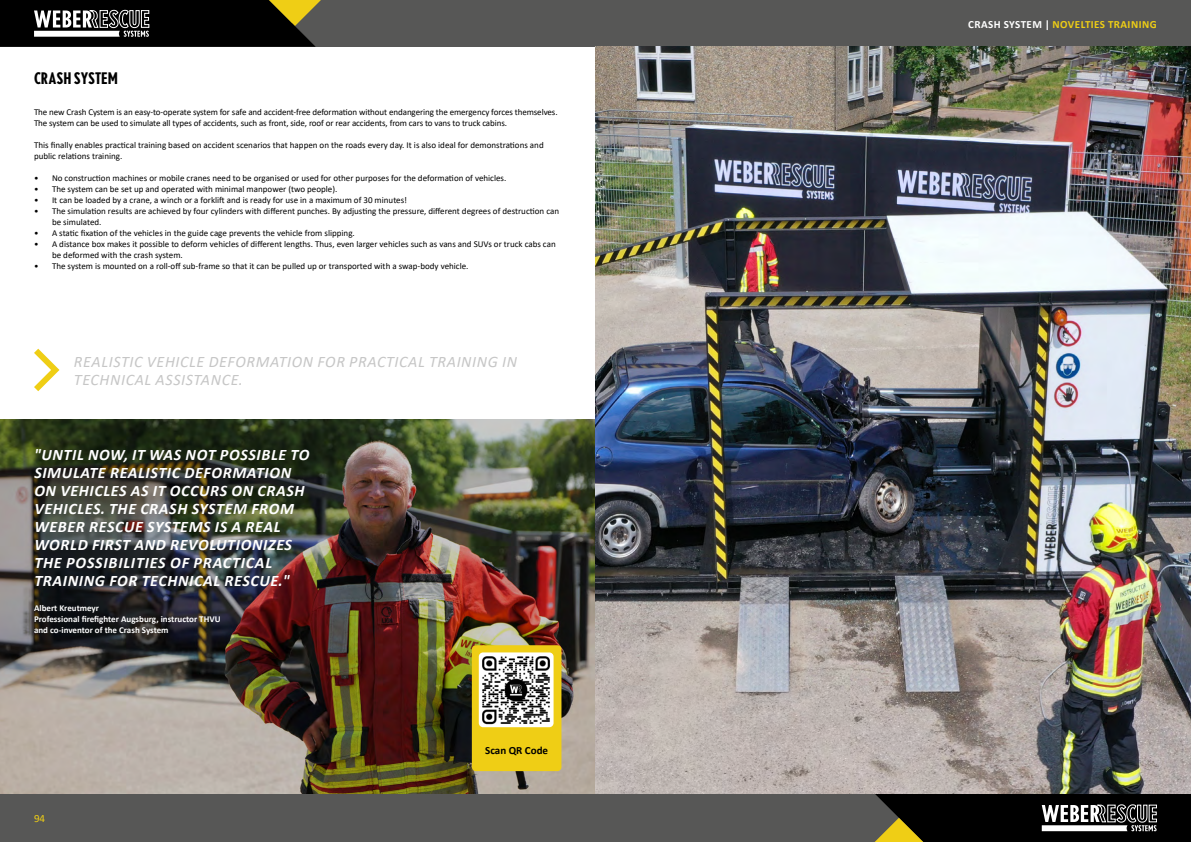
<style>
.page{position:relative;width:1191px;height:842px;background:#fff}
.page>*{position:absolute;margin:0;border:0;box-sizing:border-box;transform-origin:0 0}
.t1{font:italic 700 16px/18px "Calibri";letter-spacing:.04em;color:#fff}
.t2{font:italic 16px/18px "Calibri";letter-spacing:.04em;color:#c6c6c6}
.t3{font:700 condensed 16px "Nobel";letter-spacing:-.01em;color:#000}
.t4{font:700 11px "Calibri";letter-spacing:.04em;color:#efce15}
.t5{font:700 11px "Calibri";color:#000}
.t6{font:11px "Calibri";color:#efce15}
.t7{font:9px/11px "Calibri";color:#000}
.t8{font:700 9px/10.8px "Calibri";color:#fff}
.s1{color:#fff}
</style>
<div class="page">
<div style="left:0;top:0;width:1191px;height:47px;background:#575756"></div>
<div style="left:0;top:794px;width:1191px;height:48px;background:#575756"></div>
<img style="left:0;top:420px;width:595px;height:374px">
<div style="left:472px;top:645px;width:89px;height:126px;background:#efce15;border-radius:4px"></div>
<div style="left:36px;top:451px;width:286px;height:195px;background:#000;opacity:.3"></div>
<img style="left:479px;top:652px;width:74px;height:75px">
<svg style="left:0;top:0;width:321px;height:47px;background:#29271f"></svg>
<svg style="left:875px;top:794px;width:316px;height:48px;background:#26241d"></svg>
<svg style="left:34px;top:349px;width:25px;height:42px"></svg>
<img style="left:595px;top:47px;width:596px;height:747px">
<h1 class="t3" style="left:34px;top:69px;width:85px">CRASH SYSTEM</h1>
<p class="t7" style="left:34px;top:106px;width:525px">The new Crash Cystem is an easy-to-operate system for safe and accident-free deformation without endangering the emergency forces themselves.<br>The system can be used to simulate all types of accidents, such as front, side, roof or rear accidents, from cars to vans to truck cabins.</p>
<p class="t7" style="left:34px;top:139px;width:511px">This finally enables practical training based on accident scenarios that happen on the roads every day. It is also ideal for demonstrations and public relations training.</p>
<p class="t7" style="left:34px;top:172px;width:474px">• No construction machines or mobile cranes need to be organised or used for other purposes for the deformation of vehicles.</p>
<p class="t7" style="left:34px;top:183px;width:305px">• The system can be set up and operated with minimal manpower (two people).</p>
<p class="t7" style="left:34px;top:194px;width:375px">• It can be loaded by a crane, a winch or a forklift and is ready for use in a maximum of 30 minutes!</p>
<p class="t7" style="left:52px;top:205px;width:508px;text-indent:-18px">• The simulation results are achieved by four cylinders with different punches. By adjusting the pressure, different degrees of destruction can be simulated.</p>
<p class="t7" style="left:34px;top:227px;width:322px">• A static fixation of the vehicles in the guide cage prevents the vehicle from slipping.</p>
<p class="t7" style="left:52px;top:238px;width:505px;text-indent:-18px">• A distance box makes it possible to deform vehicles of different lengths. Thus, even larger vehicles such as vans and SUVs or truck cabs can be deformed with the crash system.</p>
<p class="t7" style="left:34px;top:260px;width:436px">• The system is mounted on a roll-off sub-frame so that it can be pulled up or transported with a swap-body vehicle.</p>
<h1 class="t2" style="left:74px;top:352px;width:445px">REALISTIC VEHICLE DEFORMATION FOR PRACTICAL TRAINING IN<br>TECHNICAL ASSISTANCE.</h1>
<p class="t1" style="left:34px;top:445px;width:277px">"UNTIL NOW, IT WAS NOT POSSIBLE TO<br>SIMULATE REALISTIC DEFORMATION<br>ON VEHICLES AS IT OCCURS ON CRASH<br>VEHICLES. THE CRASH SYSTEM FROM<br>WEBER RESCUE SYSTEMS IS A REAL<br>WORLD FIRST AND REVOLUTIONIZES<br>THE POSSIBILITIES OF PRACTICAL<br>TRAINING FOR TECHNICAL RESCUE."</p>
<p class="t8" style="left:34px;top:603px;width:188px">Albert Kreutmeyr<br>Professional firefighter Augsburg, instructor THVU and co-inventor of the Crash System</p>
<p class="t6" style="left:34px;top:811px;width:13px">94</p>
<p class="t5" style="left:485px;top:742px;width:64px">Scan QR Code</p>
<p class="t4" style="left:968px;top:16px;width:190px"><span class="s1">CRASH SYSTEM |</span> NOVELTIES TRAINING</p>
</div>
